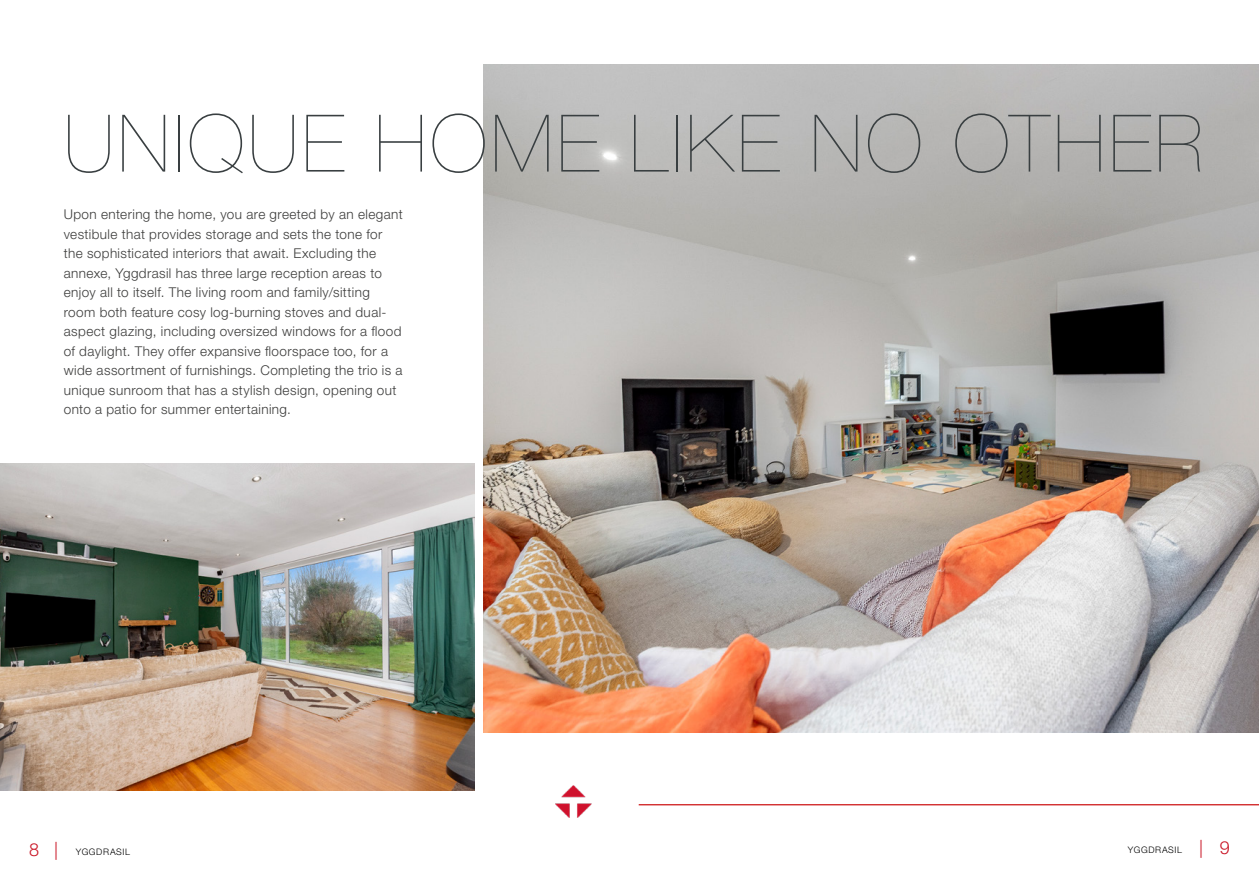
<style>
.page{position:relative;width:1259px;height:893px;background:#fff}
.page>*{position:absolute;margin:0;border:0;box-sizing:border-box;transform-origin:0 0}
.Address_line_1{font:200 79.5px "Helvetica Neue LT Std";letter-spacing:.05em;color:#393f41}
.Address_line_1-2{font:300 13.5px/19.5px "Helvetica Neue LT Std";letter-spacing:.03em;color:#3c3c3b}
.t1{font:300 9px "Helvetica Neue LT Std";letter-spacing:.07em;color:#000}
.s1{font-size:18px;color:#c91525}
</style>
<div class="page">
<img style="left:555px;top:785px;width:36px;height:33px">
<hr style="left:639px;top:804px;width:620px;height:1px;background:#cd1719">
<img style="left:483px;top:65px;width:776px;height:668px">
<img style="left:0;top:463px;width:475px;height:327px">
<p class="Address_line_1" style="left:64px;top:98px;width:1141px">UNIQUE HOME LIKE NO OTHER</p>
<p class="Address_line_1-2" style="left:64px;top:204px;width:340px">Upon entering the home, you are greeted by an elegant vestibule that provides storage and sets the tone for the sophisticated interiors that await. Excluding the annexe, Yggdrasil has three large reception areas to enjoy all to itself. The living room and family/sitting room both feature cosy log-burning stoves and dual&shy;aspect glazing, including oversized windows for a flood of daylight. They offer expansive floorspace too, for a wide assortment of furnishings. Completing the trio is a unique sunroom that has a stylish design, opening out onto a patio for summer entertaining.</p>
<p class="t1" style="left:29px;top:846px;width:102px"><span class="s1">8 |</span> YGGDRASIL</p>
<p class="t1" style="left:1128px;top:844px;width:103px">YGGDRASIL <span class="s1">| 9</span></p>
</div>
